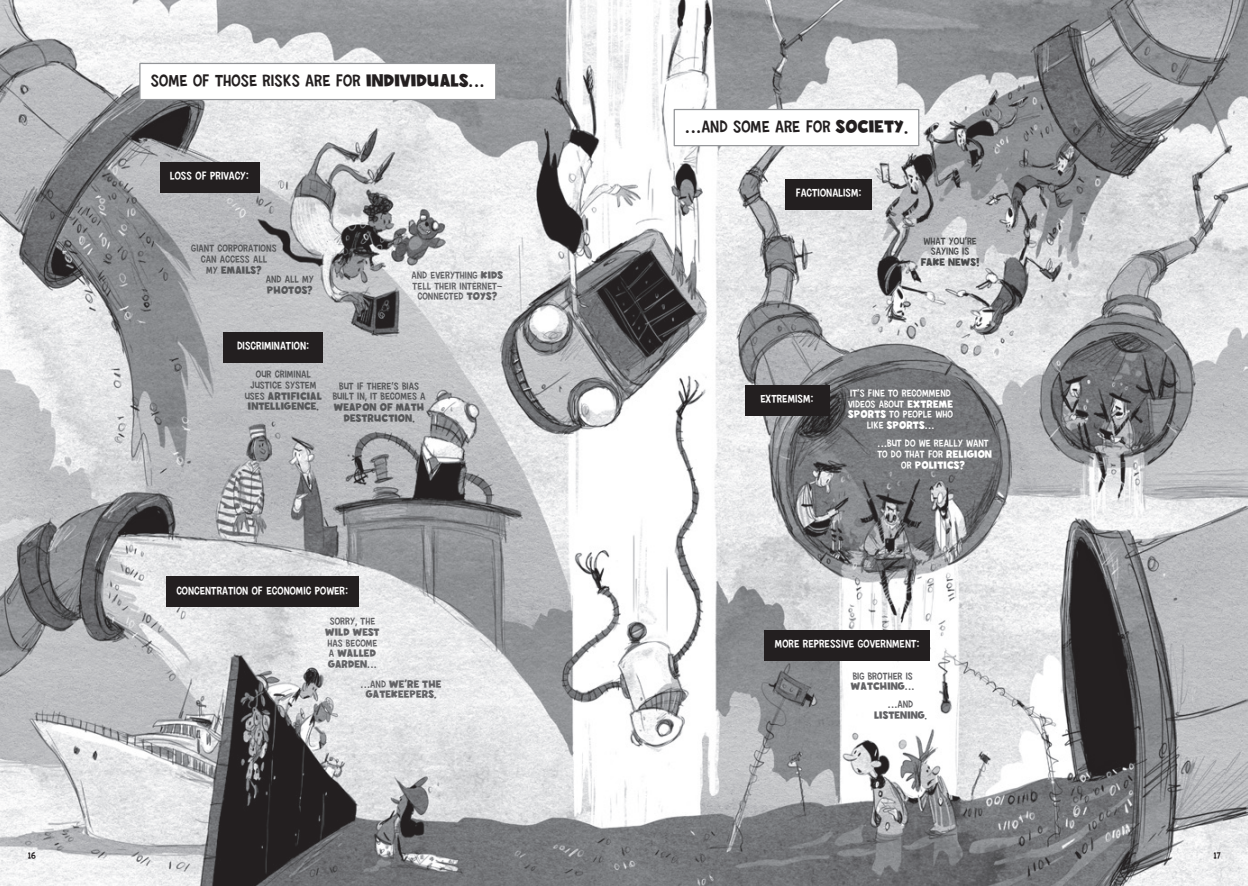
<style>
.page{position:relative;width:1248px;height:886px;background:#fff}
.page>*{position:absolute;margin:0;border:0;box-sizing:border-box;transform-origin:0 0}
.narrator-big{font:500 18.75px "Calculus";color:#231f20}
.narrator{font:500 12.5px "Calculus";color:#fff}
.speech{font:500 11.25px/10.6px "Calculus";color:#57585a;text-align:center}
.speech-2{font:500 11.25px/10.6px "Calculus";color:#fff;text-align:center}
.speech-3{font:500 11.25px/10.6px "Calculus";color:#636366;text-align:center}
.speech-4{font:700 11.25px/10.6px "Calculus";color:#636366;text-align:center}
.speech-5{font:500 11.25px/10.6px "Calculus";color:#4b4c4d;text-align:center}
.t1{font:500 10px "Calculus";color:#231f20}
.s1{font-weight:700}
.s2{font-weight:500}
</style>
<div class="page">
<img style="left:0;top:0;width:1247px;height:886px">
<div style="left:140px;top:63px;width:355px;height:37px;background:#fff"></div>
<div style="left:139px;top:63px;width:357px;height:37px;border:1px solid #939598"></div>
<div style="left:674px;top:109px;width:244px;height:37px;background:#fff"></div>
<div style="left:673px;top:109px;width:246px;height:37px;border:1px solid #939598"></div>
<div style="left:785px;top:179px;width:87px;height:30px;background:#231f20"></div>
<div style="left:744px;top:385px;width:85px;height:30px;background:#231f20"></div>
<div style="left:159px;top:162px;width:100px;height:30px;background:#231f20"></div>
<div style="left:223px;top:332px;width:100px;height:30px;background:#231f20"></div>
<div style="left:764px;top:630px;width:166px;height:30px;background:#231f20"></div>
<div style="left:166px;top:577px;width:193px;height:30px;background:#231f20"></div>
<p class="narrator-big" style="left:151px;top:68px;width:335px">SOME OF THOSE RISKS ARE FOR <span class="s1">INDIVIDUALS</span>…</p>
<p class="narrator" style="left:170px;top:168px;width:81px">LOSS OF PRIVACY:</p>
<p class="speech" style="left:191px;top:243px;width:87px">GIANT CORPORATIONS<br>CAN ACCESS ALL<br>MY <span class="s1">EMAILS?</span></p>
<p class="speech" style="left:266px;top:273px;width:50px;text-align:left">AND ALL MY<br><span class="s1">PHOTOS?</span></p>
<p class="speech-3" style="left:411px;top:269px;width:93px">AND EVERYTHING <span class="s1">KIDS<br></span>TELL THEIR INTERNET-<br>CONNECTED <span class="s1">TOYS?</span></p>
<p class="narrator" style="left:237px;top:338px;width:74px">DISCRIMINATION:</p>
<p class="speech" style="left:245px;top:369px;width:79px">OUR CRIMINAL<br>JUSTICE SYSTEM<br>USES <span class="s1">ARTIFICIAL<br>INTELLIGENCE.</span></p>
<p class="speech" style="left:333px;top:380px;width:94px">BUT IF THERE’S BIAS<br>BUILT IN, IT BECOMES A<br><span class="s1">WEAPON OF MATH<br>DESTRUCTION.</span></p>
<p class="narrator" style="left:176px;top:582px;width:173px">CONCENTRATION OF ECONOMIC POWER:</p>
<p class="speech-3" style="left:325px;top:616px;width:56px">SORRY, THE<br><span class="s1">WILD WEST<br></span>HAS BECOME<br>A <span class="s1">WALLED<br>GARDEN</span>…</p>
<p class="speech-4" style="left:360px;top:679px;width:82px"><span class="s2">…AND</span> WE’RE THE<br>GATEKEEPERS.</p>
<p class="narrator-big" style="left:685px;top:114px;width:224px">…AND SOME ARE FOR <span class="s1">SOCIETY</span>.</p>
<p class="narrator" style="left:795px;top:185px;width:68px">FACTIONALISM:</p>
<p class="speech-5" style="left:920px;top:235px;width:61px">WHAT YOU’RE<br>SAYING IS<br><span class="s1">FAKE NEWS!</span></p>
<p class="narrator" style="left:760px;top:391px;width:55px">EXTREMISM:</p>
<p class="speech-2" style="left:848px;top:387px;width:106px">IT’S FINE TO RECOMMEND<br>VIDEOS ABOUT <span class="s1">EXTREME<br>SPORTS</span> TO PEOPLE WHO<br>LIKE <span class="s1">SPORTS</span>…</p>
<p class="speech-2" style="left:877px;top:438px;width:116px">…BUT DO WE REALLY WANT<br>TO DO THAT FOR <span class="s1">RELIGION<br></span>OR <span class="s1">POLITICS?</span></p>
<p class="narrator" style="left:774px;top:635px;width:146px">MORE REPRESSIVE GOVERNMENT:</p>
<p class="speech-3" style="left:850px;top:670px;width:65px;text-align:left">BIG BROTHER IS<br><span class="s1">WATCHING</span>…</p>
<p class="speech-4" style="left:874px;top:699px;width:54px"><span class="s2">…AND<br></span>LISTENING<span class="s2">.</span></p>
<p class="t1" style="left:27px;top:849px;width:10px">16</p>
<p class="t1" style="left:1212px;top:849px;width:9px">17</p>
</div>
